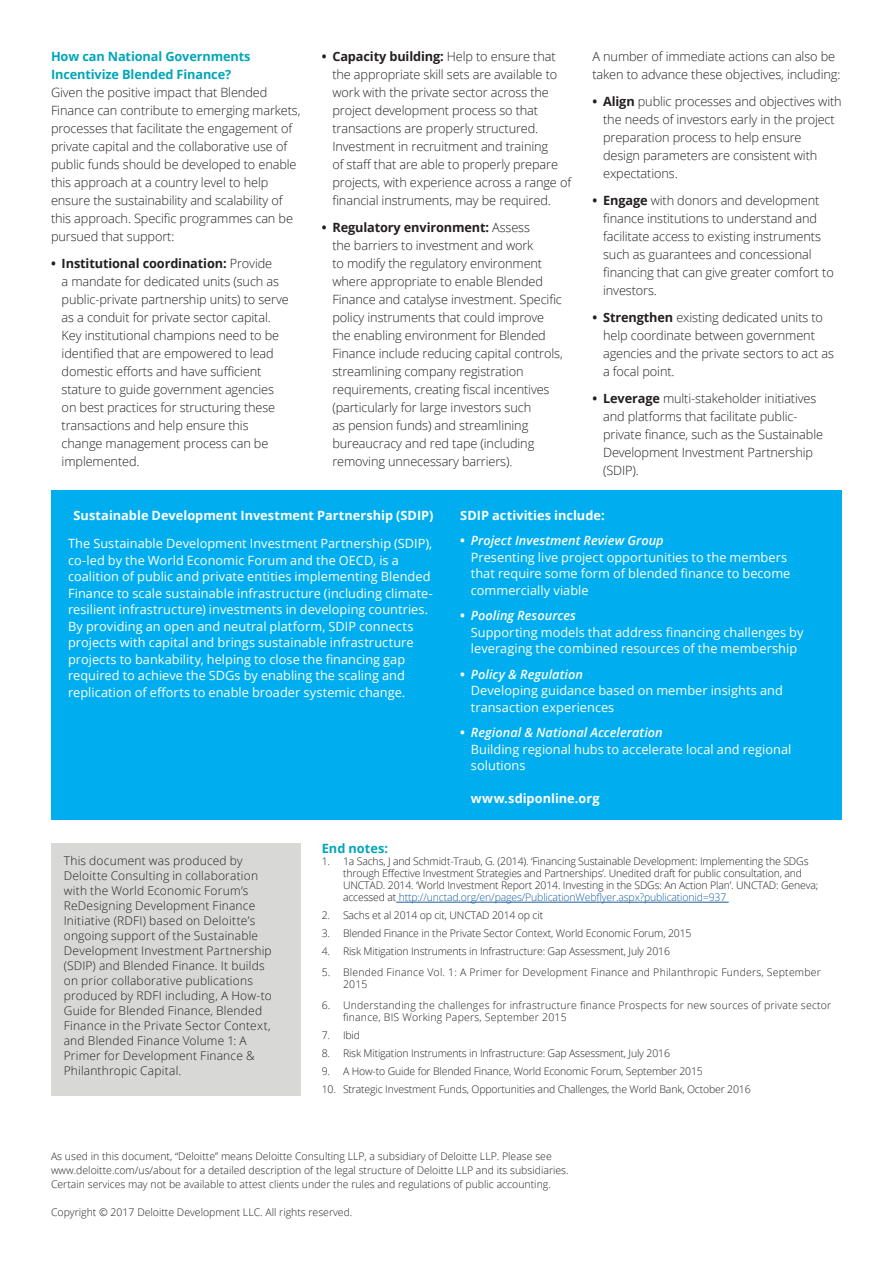
<style>
.page{position:relative;width:893px;height:1263px;background:#fff}
.page>*{position:absolute;margin:0;border:0;box-sizing:border-box;transform-origin:0 0}
.Body_copy__8_5_12pt{font:300 12.75px/18px "Open Sans";letter-spacing:-.01em;color:#231f20}
.Body_copy__8_5_12pt-2{font:12.75px/16.5px "Open Sans";letter-spacing:.005em;color:#fff}
.Body_copy__8_5_12pt-3{font:700 12.75px "Open Sans";letter-spacing:.005em;color:#fff}
.Subhead_A__8_5_12pt{font:700 12.75px/18px "Open Sans";letter-spacing:-.01em;color:#00a6b9}
.Disclaimers__7_9_5pt{font:300 12px/15px "Open Sans";letter-spacing:.015em;color:#231f20}
.Footer_copy{font:300 10.5px/12px "Open Sans";letter-spacing:-.015em;color:#231f20}
.Footer_copy-2{font:300 10.5px/12px "Open Sans";letter-spacing:.02em;color:#231f20}
.s1{font-weight:700}
.s2{font-weight:600;font-style:italic}
.s3{color:#175d9e}
</style>
<div class="page">
<div style="left:51px;top:490px;width:791px;height:329px;background:#00aeef"></div>
<hr style="left:396px;top:902px;width:333px;height:1px;background:#175d9e">
<div style="left:51px;top:843px;width:249px;height:252px;background:#d8d9d7"></div>
<p class="Subhead_A__8_5_12pt" style="left:51px;top:47px;width:201px">How can National Governments<br>Incentivize Blended Finance?</p>
<p class="Body_copy__8_5_12pt" style="left:51px;top:83px;width:251px">Given the positive impact that Blended Finance can contribute to emerging markets, processes that facilitate the engagement of private capital and the collaborative use of public funds should be developed to enable this approach at a country level to help ensure the sustainability and scalability of this approach. Specific programmes can be pursued that support:</p>
<p class="Body_copy__8_5_12pt" style="left:62px;top:254px;width:229px;text-indent:-11px"><span class="s1">• Institutional coordination:</span> Provide<br>a mandate for dedicated units (such as public-private partnership units) to serve as a conduit for private sector capital.<br>Key institutional champions need to be identified that are empowered to lead domestic efforts and have sufficient stature to guide government agencies on best practices for structuring these transactions and help ensure this change management process can be implemented.</p>
<p class="Body_copy__8_5_12pt" style="left:332px;top:47px;width:240px;text-indent:-11px"><span class="s1">• Capacity building:</span> Help to ensure that the appropriate skill sets are available to work with the private sector across the project development process so that transactions are properly structured.<br>Investment in recruitment and training<br>of staff that are able to properly prepare projects, with experience across a range of financial instruments, may be required.</p>
<p class="Body_copy__8_5_12pt" style="left:332px;top:218px;width:232px;text-indent:-11px"><span class="s1">• Regulatory environment:</span> Assess<br>the barriers to investment and work<br>to modify the regulatory environment where appropriate to enable Blended Finance and catalyse investment. Specific policy instruments that could improve the enabling environment for Blended Finance include reducing capital controls, streamlining company registration requirements, creating fiscal incentives (particularly for large investors such<br>as pension funds) and streamlining bureaucracy and red tape (including removing unnecessary barriers).</p>
<p class="Body_copy__8_5_12pt" style="left:592px;top:47px;width:249px">A number of immediate actions can also be taken to advance these objectives, including:</p>
<p class="Body_copy__8_5_12pt" style="left:603px;top:92px;width:240px;text-indent:-11px"><span class="s1">• Align</span> public processes and objectives with the needs of investors early in the project preparation process to help ensure<br>design parameters are consistent with expectations.</p>
<p class="Body_copy__8_5_12pt" style="left:603px;top:191px;width:232px;text-indent:-11px"><span class="s1">• Engage</span> with donors and development finance institutions to understand and facilitate access to existing instruments such as guarantees and concessional financing that can give greater comfort to investors.</p>
<p class="Body_copy__8_5_12pt" style="left:603px;top:308px;width:232px;text-indent:-11px"><span class="s1">• Strengthen</span> existing dedicated units to help coordinate between government agencies and the private sectors to act as a focal point.</p>
<p class="Body_copy__8_5_12pt" style="left:603px;top:389px;width:221px;text-indent:-11px"><span class="s1">• Leverage</span> multi-stakeholder initiatives and platforms that facilitate public&shy;private finance, such as the Sustainable Development Investment Partnership (SDIP).</p>
<p class="Body_copy__8_5_12pt-3" style="left:74px;top:506px;width:361px">Sustainable Development Investment Partnership (SDIP)</p>
<p class="Body_copy__8_5_12pt-2" style="left:68px;top:535px;width:366px">The Sustainable Development Investment Partnership (SDIP), co-led by the World Economic Forum and the OECD, is a coalition of public and private entities implementing Blended Finance to scale sustainable infrastructure (including climate&shy;resilient infrastructure) investments in developing countries.<br>By providing an open and neutral platform, SDIP connects projects with capital and brings sustainable infrastructure projects to bankability, helping to close the financing gap required to achieve the SDGs by enabling the scaling and replication of efforts to enable broader systemic change.</p>
<p class="Body_copy__8_5_12pt-3" style="left:460px;top:506px;width:146px">SDIP activities include:</p>
<p class="Body_copy__8_5_12pt-2" style="left:471px;top:532px;width:321px;text-indent:-11px"><span class="s1">•</span> <span class="s2">Project Investment Review Group<br></span>Presenting live project opportunities to the members that require some form of blended finance to become commercially viable</p>
<p class="Body_copy__8_5_12pt-2" style="left:471px;top:607px;width:334px;text-indent:-11px"><span class="s1">•</span> <span class="s2">Pooling Resources<br></span>Supporting models that address financing challenges by leveraging the combined resources of the membership</p>
<p class="Body_copy__8_5_12pt-2" style="left:471px;top:665px;width:313px;text-indent:-11px"><span class="s1">•</span> <span class="s2">Policy &amp; Regulation<br></span>Developing guidance based on member insights and transaction experiences</p>
<p class="Body_copy__8_5_12pt-2" style="left:471px;top:724px;width:322px;text-indent:-11px"><span class="s1">•</span> <span class="s2">Regional &amp; National Acceleration<br></span>Building regional hubs to accelerate local and regional solutions</p>
<p class="Body_copy__8_5_12pt-3" style="left:471px;top:789px;width:130px">www.sdiponline.org</p>
<p class="Disclaimers__7_9_5pt" style="left:64px;top:853px;width:209px">This document was produced by Deloitte Consulting in collaboration with the World Economic Forum’s ReDesigning Development Finance Initiative (RDFI) based on Deloitte’s ongoing support of the Sustainable Development Investment Partnership (SDIP) and Blended Finance. It builds on prior collaborative publications produced by RDFI including, A How-to Guide for Blended Finance, Blended Finance in the Private Sector Context, and Blended Finance Volume 1: A Primer for Development Finance &amp; Philanthropic Capital.</p>
<p class="Subhead_A__8_5_12pt" style="left:322px;top:839px;width:68px">End notes:</p>
<p class="Footer_copy" style="left:343px;top:855px;width:477px;text-indent:-21px">1. 1a Sachs, J and Schmidt-Traub, G. (2014). ‘Financing Sustainable Development: Implementing the SDGs through Effective Investment Strategies and Partnerships’. Unedited draft for public consultation, and UNCTAD. 2014. ‘World Investment Report 2014. Investing in the SDGs: An Action Plan’. UNCTAD: Geneva; accessed at <span class="s3">http://unctad.org/en/pages/PublicationWebflyer.aspx?publicationid=937</span></p>
<p class="Footer_copy" style="left:322px;top:909px;width:223px">2. Sachs et al 2014 op cit, UNCTAD 2014 op cit</p>
<p class="Footer_copy" style="left:322px;top:927px;width:371px">3. Blended Finance in the Private Sector Context, World Economic Forum, 2015</p>
<p class="Footer_copy" style="left:322px;top:945px;width:350px">4. Risk Mitigation Instruments in Infrastructure: Gap Assessment, July 2016</p>
<p class="Footer_copy-2" style="left:343px;top:966px;width:479px;text-indent:-21px">5. Blended Finance Vol. 1: A Primer for Development Finance and Philanthropic Funders, September<br>2015</p>
<p class="Footer_copy-2" style="left:343px;top:999px;width:490px;text-indent:-21px">6. Understanding the challenges for infrastructure finance Prospects for new sources of private sector finance, BIS Working Papers, September 2015</p>
<p class="Footer_copy" style="left:322px;top:1029px;width:40px">7. Ibid</p>
<p class="Footer_copy" style="left:322px;top:1047px;width:350px">8. Risk Mitigation Instruments in Infrastructure: Gap Assessment, July 2016</p>
<p class="Footer_copy" style="left:322px;top:1065px;width:383px">9. A How-to Guide for Blended Finance, World Economic Forum, September 2015</p>
<p class="Footer_copy" style="left:322px;top:1083px;width:430px">10. Strategic Investment Funds, Opportunities and Challenges, the World Bank, October 2016</p>
<p class="Footer_copy" style="left:51px;top:1149px;width:519px;line-height:14px">As used in this document, “Deloitte” means Deloitte Consulting LLP, a subsidiary of Deloitte LLP. Please see www.deloitte.com/us/about for a detailed description of the legal structure of Deloitte LLP and its subsidiaries.<br>Certain services may not be available to attest clients under the rules and regulations of public accounting.</p>
<p class="Footer_copy" style="left:51px;top:1205px;width:303px">Copyright © 2017 Deloitte Development LLC. All rights reserved.</p>
</div>
